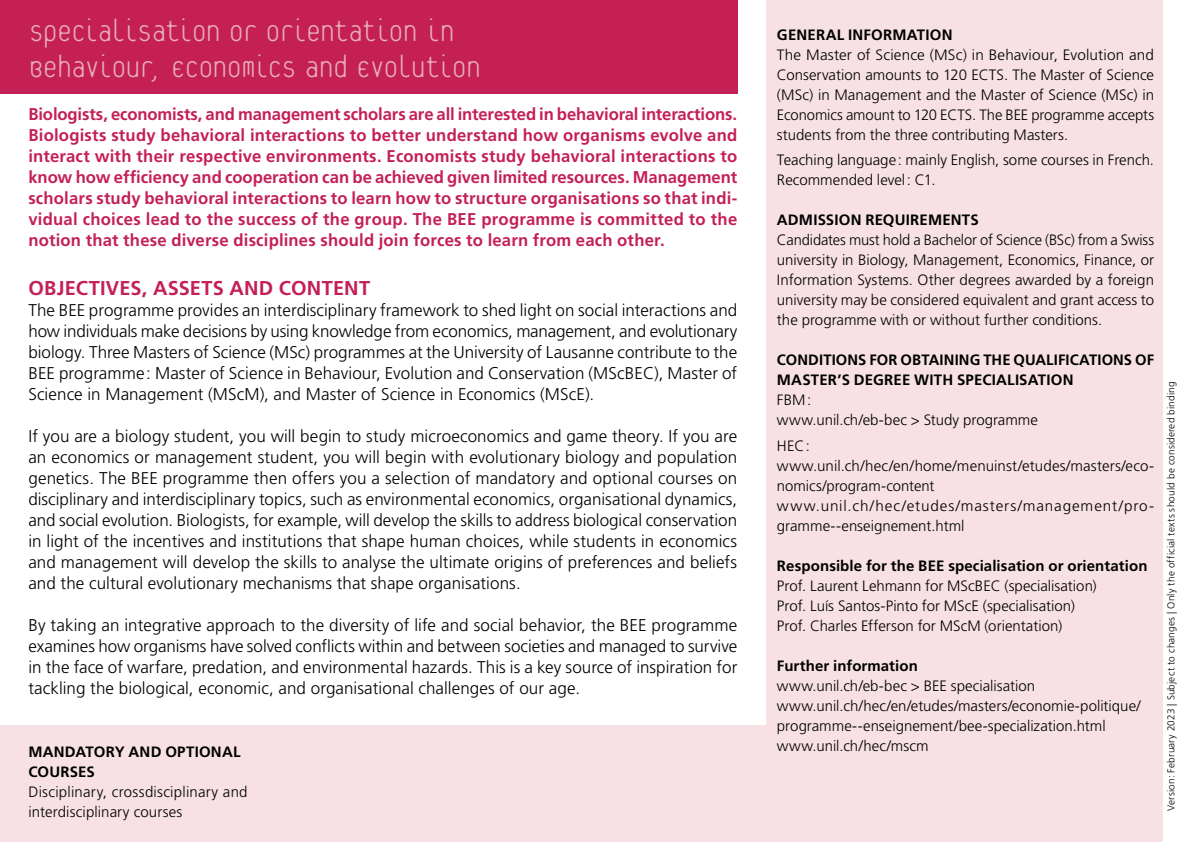
<style>
.page{position:relative;width:1191px;height:842px;background:#fff}
.page>*{position:absolute;margin:0;border:0;box-sizing:border-box;transform-origin:0 0}
.t1{font:100 34px/36px "Platelet OT";letter-spacing:-.055em;color:#e7aeb6}
.t2{font:700 20px "Frutiger LT Std";letter-spacing:.01em;color:#c42055}
.t3{font:300 17px/21px "Frutiger LT Std";letter-spacing:.005em;color:#000;text-align:justify}
.t4{font:700 17px/21px "Frutiger LT Std";letter-spacing:.01em;color:#c42055;text-align:justify}
.t5{font:300 15px/20px "Frutiger LT Std";color:#000}
.t6{font:700 15px/20px "Frutiger LT Std";letter-spacing:.01em;color:#000}
.t7{font:300 10px "Frutiger LT Std";letter-spacing:.015em;color:#000}
</style>
<div class="page">
<div style="left:0;top:726px;width:1162px;height:116px;background:#f7e1e4"></div>
<div style="left:765px;top:0;width:397px;height:842px;background:#f7e1e4"></div>
<div style="left:0;top:0;width:737px;height:93px;background:#c42055"></div>
<h1 class="t1" style="left:28px;top:15px;width:454px">Specialisation or orientation in<br>Behaviour, Economics and Evolution</h1>
<p class="t4" style="left:28px;top:104px;width:710px">Biologists, economists, and management scholars are all interested in behavioral interactions.<br>Biologists study behavioral interactions to better understand how organisms evolve and interact with their respective environments. Economists study behavioral interactions to know how efficiency and cooperation can be achieved given limited resources. Management scholars study behavioral interactions to learn how to structure organisations so that indi&shy;vidual choices lead to the success of the group. The BEE programme is committed to the notion that these diverse disciplines should join forces to learn from each other.</p>
<p class="t2" style="left:28px;top:277px;width:343px">OBJECTIVES, ASSETS AND CONTENT</p>
<p class="t3" style="left:28px;top:300px;width:710px">The BEE programme provides an interdisciplinary framework to shed light on social interactions and how individuals make decisions by using knowledge from economics, management, and evolutionary biology. Three Masters of Science (MSc) programmes at the University of Lausanne contribute to the BEE programme: Master of Science in Behaviour, Evolution and Conservation (MScBEC), Master of Science in Management (MScM), and Master of Science in Economics (MScE).</p>
<p class="t3" style="left:28px;top:426px;width:710px">If you are a biology student, you will begin to study microeconomics and game theory. If you are an economics or management student, you will begin with evolutionary biology and population genetics. The BEE programme then offers you a selection of mandatory and optional courses on disciplinary and interdisciplinary topics, such as environmental economics, organisational dynamics, and social evolution. Biologists, for example, will develop the skills to address biological conservation in light of the incentives and institutions that shape human choices, while students in economics and management will develop the skills to analyse the ultimate origins of preferences and beliefs and the cultural evolutionary mechanisms that shape organisations.</p>
<p class="t3" style="left:28px;top:615px;width:710px">By taking an integrative approach to the diversity of life and social behavior, the BEE programme examines how organisms have solved conflicts within and between societies and managed to survive in the face of warfare, predation, and environmental hazards. This is a key source of inspiration for tackling the biological, economic, and organisational challenges of our age.</p>
<p class="t6" style="left:28px;top:742px;width:214px">MANDATORY AND OPTIONAL</p>
<p class="t6" style="left:28px;top:762px;width:68px">COURSES</p>
<p class="t5" style="left:28px;top:782px;width:221px">Disciplinary, crossdisciplinary and interdisciplinary courses</p>
<p class="t6" style="left:777px;top:24px;width:177px">GENERAL INFORMATION</p>
<p class="t5" style="left:777px;top:45px;width:379px;text-align:justify">The Master of Science (MSc) in Behaviour, Evolution and Conservation amounts to 120 ECTS. The Master of Science (MSc) in Management and the Master of Science (MSc) in Economics amount to 120 ECTS. The BEE programme accepts students from the three contributing Masters.</p>
<p class="t5" style="left:777px;top:150px;width:378px">Teaching language: mainly English, some courses in French.<br>Recommended level: C1.</p>
<p class="t6" style="left:777px;top:210px;width:203px">ADMISSION REQUIREMENTS</p>
<p class="t5" style="left:777px;top:230px;width:378px;text-align:justify">Candidates must hold a Bachelor of Science (BSc) from a Swiss university in Biology, Management, Economics, Finance, or Information Systems. Other degrees awarded by a foreign university may be considered equivalent and grant access to the programme with or without further conditions.</p>
<p class="t6" style="left:777px;top:350px;width:379px">CONDITIONS FOR OBTAINING THE QUALIFICATIONS OF<br>MASTER’S DEGREE WITH SPECIALISATION</p>
<p class="t5" style="left:777px;top:390px;width:262px">FBM:<br>www.unil.ch/eb-bec &gt; Study programme</p>
<p class="t5" style="left:777px;top:436px;width:379px">HEC: www.unil.ch/hec/en/home/menuinst/etudes/masters/eco&shy;nomics/program-content www.unil.ch/hec/etudes/masters/management/pro&shy;gramme--enseignement.html</p>
<p class="t6" style="left:777px;top:556px;width:372px">Responsible for the BEE specialisation or orientation</p>
<p class="t5" style="left:777px;top:576px;width:321px">Prof. Laurent Lehmann for MScBEC (specialisation)<br>Prof. Luís Santos-Pinto for MScE (specialisation)<br>Prof. Charles Efferson for MScM (orientation)</p>
<p class="t6" style="left:777px;top:656px;width:142px">Further information</p>
<p class="t5" style="left:777px;top:676px;width:365px">www.unil.ch/eb-bec &gt; BEE specialisation www.unil.ch/hec/en/etudes/masters/economie-politique/ programme--enseignement/bee-specialization.html</p>
<p class="t5" style="left:777px;top:736px;width:153px">www.unil.ch/hec/mscm</p>
<p class="t7" style="left:1165px;top:811px;width:431px;rotate:-90deg">Version: February 2023 | Subject to changes | Only the official texts should be considered binding</p>
</div>
